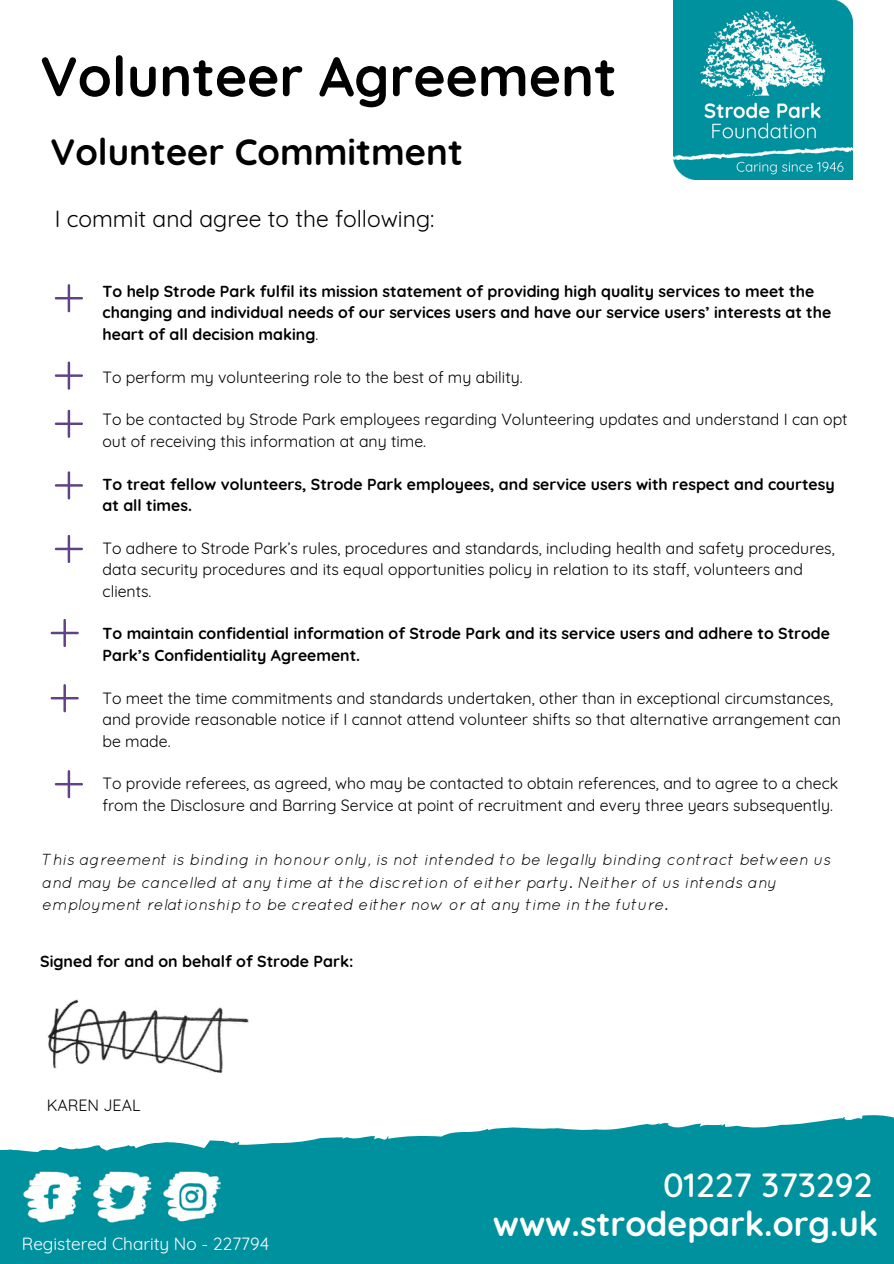
<style>
.page{position:relative;width:894px;height:1264px;background:#fff}
.page>*{position:absolute;margin:0;border:0;box-sizing:border-box;transform-origin:0 0}
.t1{font:700 55.35px "Quicksand";color:#000}
.t2{font:700 36.6px "Quicksand";color:#000}
.t3{font:700 34.2px "Quicksand";color:#fff}
.t4{font:500 34.2px "Quicksand";color:#fff}
.t5{font:22.8px "Quicksand";color:#000}
.t6{font:17.25px "Quicksand";color:#fff}
.t7{font:15.9px/21.5px "Quicksand";color:#000}
.t8{font:700 15.9px/21.5px "Quicksand";color:#000}
.t9{font:italic 15.9px/22.5px "Quicksand";color:#000}
.s1{font-weight:400}
</style>
<div class="page">
<img style="left:673px;top:0;width:179px;height:179px">
<hr style="left:68px;top:284px;width:2px;height:28px;background:#5f4384">
<hr style="left:55px;top:297px;width:28px;height:2px;background:#5f4384">
<hr style="left:68px;top:361px;width:2px;height:29px;background:#5f4384">
<hr style="left:55px;top:374px;width:28px;height:3px;background:#5f4384">
<hr style="left:68px;top:410px;width:2px;height:28px;background:#5f4384">
<hr style="left:55px;top:422px;width:28px;height:3px;background:#5f4384">
<hr style="left:68px;top:471px;width:2px;height:28px;background:#5f4384">
<hr style="left:55px;top:484px;width:28px;height:2px;background:#5f4384">
<hr style="left:68px;top:535px;width:2px;height:28px;background:#5f4384">
<hr style="left:55px;top:547px;width:28px;height:3px;background:#5f4384">
<hr style="left:63px;top:619px;width:3px;height:28px;background:#5f4384">
<hr style="left:51px;top:631px;width:28px;height:3px;background:#5f4384">
<hr style="left:63px;top:684px;width:3px;height:28px;background:#5f4384">
<hr style="left:51px;top:697px;width:28px;height:2px;background:#5f4384">
<hr style="left:68px;top:770px;width:2px;height:28px;background:#5f4384">
<hr style="left:55px;top:783px;width:28px;height:2px;background:#5f4384">
<div style="left:0;top:1156px;width:893px;height:107px;background:#00919e"></div>
<img style="left:14px;top:1156px;width:214px;height:85px">
<svg style="left:0;top:1115px;width:893px;height:41px;fill:#00919e"></svg>
<img style="left:47px;top:999px;width:202px;height:75px">
<h1 class="t1" style="left:40px;top:41px;width:578px">Volunteer Agreement</h1>
<h2 class="t2" style="left:51px;top:129px;width:414px">Volunteer Commitment</h2>
<h3 class="t5" style="left:55px;top:204px;width:381px">I commit and agree to the following:</h3>
<p class="t8" style="left:102px;top:280px;width:730px">To help Strode Park fulfil its mission statement of providing high quality services to meet the changing and individual needs of our services users and have our service users’ interests at the heart of all decision making<span class="s1">.</span></p>
<p class="t7" style="left:102px;top:366px;width:421px">To perform my volunteering role to the best of my ability.</p>
<p class="t7" style="left:102px;top:409px;width:746px">To be contacted by Strode Park employees regarding Volunteering updates and understand I can opt out of receiving this information at any time.</p>
<p class="t8" style="left:102px;top:473px;width:733px">To treat fellow volunteers, Strode Park employees, and service users with respect and courtesy at all times.</p>
<p class="t7" style="left:102px;top:537px;width:733px">To adhere to Strode Park’s rules, procedures and standards, including health and safety procedures, data security procedures and its equal opportunities policy in relation to its staff, volunteers and clients.</p>
<p class="t8" style="left:102px;top:622px;width:728px">To maintain confidential information of Strode Park and its service users and adhere to Strode<br>Park’s Confidentiality Agreement.</p>
<p class="t7" style="left:102px;top:687px;width:739px">To meet the time commitments and standards undertaken, other than in exceptional circumstances, and provide reasonable notice if I cannot attend volunteer shifts so that alternative arrangement can be made.</p>
<p class="t7" style="left:102px;top:772px;width:737px">To provide referees, as agreed, who may be contacted to obtain references, and to agree to a check from the Disclosure and Barring Service at point of recruitment and every three years subsequently.</p>
<p class="t9" style="left:42px;top:847px;width:790px">This agreement is binding in honour only, is not intended to be legally binding contract between us and may be cancelled at any time at the discretion of either party. Neither of us intends any employment relationship to be created either now or at any time in the future.</p>
<p class="t8" style="left:40px;top:950px;width:315px">Signed for and on behalf of Strode Park:</p>
<p class="t7" style="left:47px;top:1094px;width:95px">KAREN JEAL</p>
<p class="t6" style="left:22px;top:1232px;width:249px">Registered Charity No - 227794</p>
<h3 class="t4" style="left:663px;top:1162px;width:210px">01227 373292</h3>
<h3 class="t3" style="left:492px;top:1201px;width:387px">www.strodepark.org.uk</h3>
</div>
